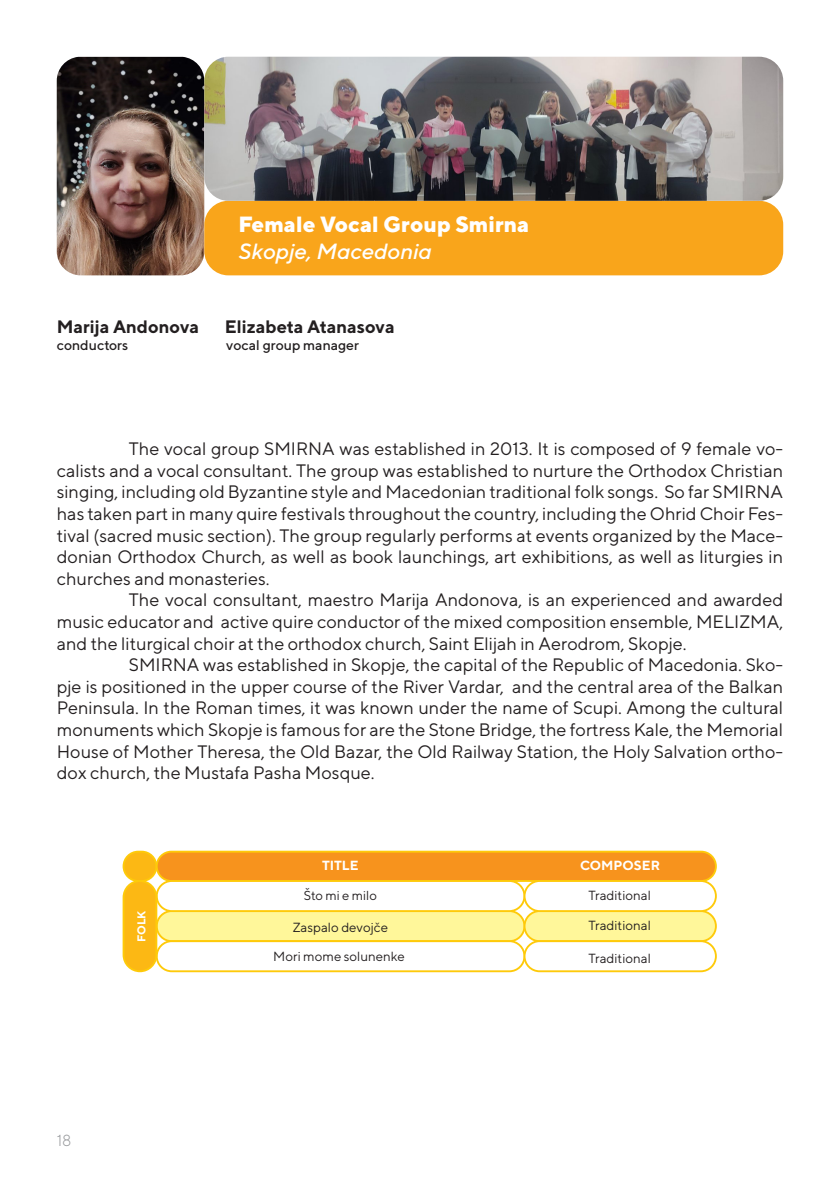
<style>
.page{position:relative;width:840px;height:1191px;background:#fff}
.page>*{position:absolute;margin:0;border:0;box-sizing:border-box;transform-origin:0 0}
.t1{font:800 22px "TT Norms";color:#fff}
.t2{font:italic 500 22px "TT Norms";color:#fff}
.t3{font:18px/21.6px "TT Norms";color:#231f20;text-align:justify}
.t4{font:700 18px "TT Norms";color:#231f20}
.t5{font:300 16px "TT Norms";color:#939598}
.t6{font:500 14px "TT Norms";color:#231f20}
.t7{font:13.2px "TT Norms";color:#231f20}
.t8{font:700 13.2px "TT Norms";color:#fff}
.t9{font:13px "TT Norms";color:#231f20}
.t10{font:700 11.4px "TT Norms";color:#fff}
</style>
<div class="page">
<img style="left:57px;top:57px;width:147px;height:218px">
<div style="left:204px;top:201px;width:578px;height:74px;background:#f9a51b;border-radius:24px"></div>
<img style="left:204px;top:57px;width:578px;height:144px">
<div style="left:123px;top:851px;width:33px;height:30px;background:#fcb814;border-radius:15px"></div>
<div style="left:122px;top:850px;width:35px;height:32px;border:2px solid #feca0a;border-radius:15px"></div>
<div style="left:157px;top:851px;width:558px;height:30px;background:#f7931d;border-radius:15px"></div>
<div style="left:156px;top:850px;width:560px;height:32px;border:2px solid #feca0a;border-radius:15px"></div>
<div style="left:157px;top:911px;width:367px;height:30px;background:#fff79a;border-radius:15px"></div>
<div style="left:156px;top:910px;width:369px;height:32px;border:2px solid #feca0a;border-radius:15px"></div>
<div style="left:156px;top:880px;width:369px;height:32px;border:2px solid #feca0a;border-radius:15px"></div>
<div style="left:524px;top:911px;width:191px;height:30px;background:#fff79a;border-radius:15px"></div>
<div style="left:523px;top:910px;width:193px;height:32px;border:2px solid #feca0a;border-radius:15px"></div>
<div style="left:523px;top:880px;width:193px;height:32px;border:2px solid #feca0a;border-radius:15px"></div>
<div style="left:156px;top:940px;width:369px;height:32px;border:2px solid #feca0a;border-radius:15px"></div>
<div style="left:523px;top:940px;width:193px;height:32px;border:2px solid #feca0a;border-radius:15px"></div>
<div style="left:123px;top:881px;width:33px;height:90px;background:#fcb814;border-radius:16px"></div>
<div style="left:122px;top:880px;width:35px;height:92px;border:2px solid #feca0a;border-radius:16px"></div>
<p class="t1" style="left:238px;top:210px;width:292px">Female Vocal Group Smirna</p>
<p class="t2" style="left:238px;top:237px;width:195px">Skopje, Macedonia</p>
<p class="t4" style="left:57px;top:315px;width:144px">Marija Andonova</p>
<p class="t4" style="left:225px;top:315px;width:171px">Elizabeta Atanasova</p>
<p class="t6" style="left:57px;top:336px;width:73px">conductors</p>
<p class="t6" style="left:226px;top:336px;width:134px">vocal group manager</p>
<p class="t3" style="left:57px;top:437px;width:727px;text-indent:72px">The vocal group SMIRNA was established in 2013. It is composed of 9 female vo&shy;calists and a vocal consultant. The group was established to nurture the Orthodox Christian singing, including old Byzantine style and Macedonian traditional folk songs. So far SMIRNA has taken part in many quire festivals throughout the country, including the Ohrid Choir Fes&shy;tival (sacred music section). The group regularly performs at events organized by the Mace&shy;donian Orthodox Church, as well as book launchings, art exhibitions, as well as liturgies in churches and monasteries.</p>
<p class="t3" style="left:57px;top:589px;width:727px;text-indent:72px">The vocal consultant, maestro Marija Andonova, is an experienced and awarded music educator and active quire conductor of the mixed composition ensemble, MELIZMA, and the liturgical choir at the orthodox church, Saint Elijah in Aerodrom, Skopje.</p>
<p class="t3" style="left:57px;top:653px;width:727px;text-indent:72px">SMIRNA was established in Skopje, the capital of the Republic of Macedonia. Sko&shy;pje is positioned in the upper course of the River Vardar, and the central area of the Balkan Peninsula. In the Roman times, it was known under the name of Scupi. Among the cultural monuments which Skopje is famous for are the Stone Bridge, the fortress Kale, the Memorial House of Mother Theresa, the Old Bazar, the Old Railway Station, the Holy Salvation ortho&shy;dox church, the Mustafa Pasha Mosque.</p>
<p class="t10" style="left:134px;top:942px;width:33px;rotate:-90deg">FOLK</p>
<p class="t5" style="left:57px;top:1130px;width:16px">18</p>
<p class="t8" style="left:322px;top:857px;width:38px">TITLE</p>
<p class="t8" style="left:579px;top:857px;width:81px">COMPOSER</p>
<p class="t9" style="left:304px;top:887px;width:74px">Što mi e milo</p>
<p class="t7" style="left:588px;top:887px;width:64px">Traditional</p>
<p class="t7" style="left:588px;top:917px;width:64px">Traditional</p>
<p class="t7" style="left:588px;top:949px;width:64px">Traditional</p>
<p class="t7" style="left:293px;top:919px;width:97px">Zaspalo devojče</p>
<p class="t7" style="left:273px;top:947px;width:133px">Mori mome solunenke</p>
</div>
